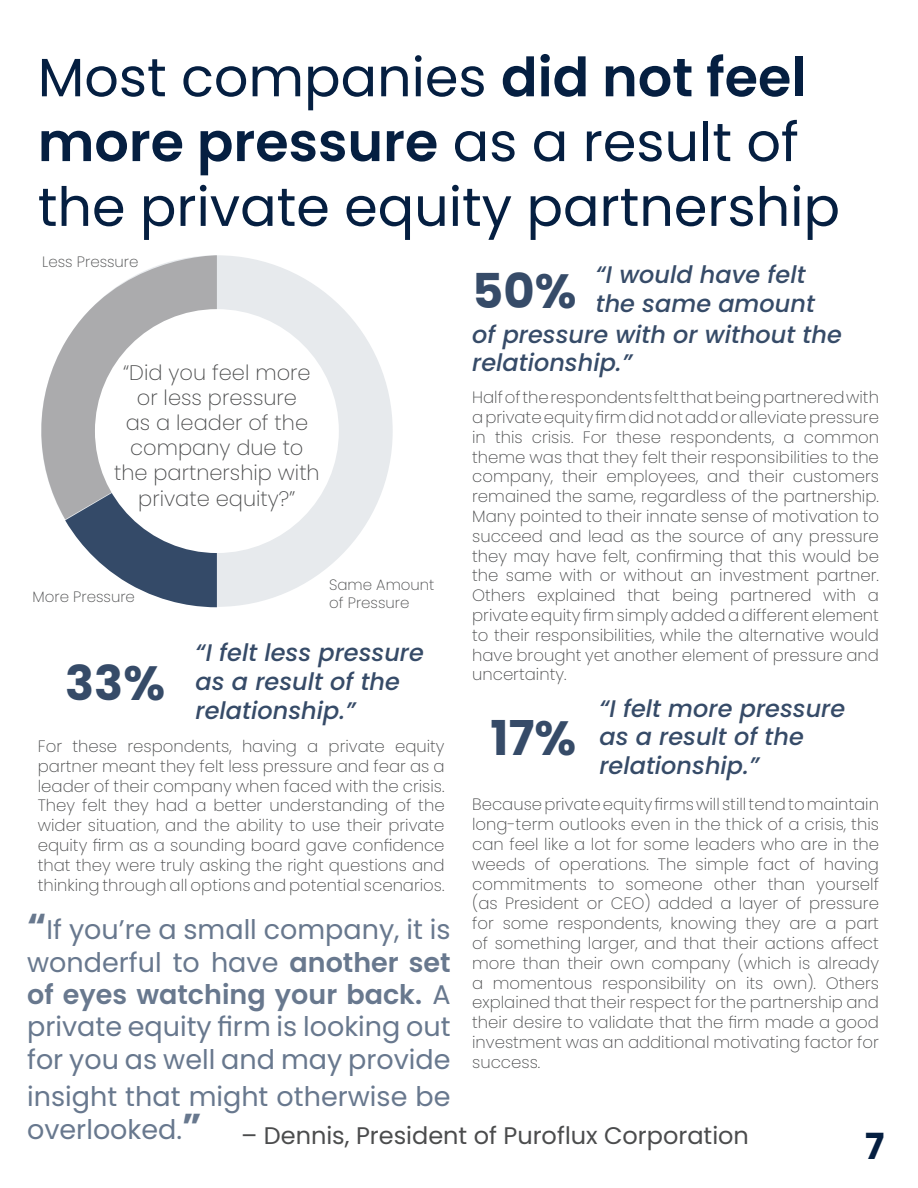
<style>
.page{position:relative;width:918px;height:1188px;background:#fff}
.page>*{position:absolute;margin:0;border:0;box-sizing:border-box;transform-origin:0 0}
.t1{font:54px/64.8px "Poppins";color:#051f41}
.t2{font:700 48px "Poppins";color:#364b68}
.t3{font:700 36px "Poppins";color:#051f41}
.t4{font:27px/32.4px "Poppins";color:#68788e;text-align:justify}
.t5{font:italic 500 24px/28.8px "Poppins";color:#364b68}
.t6{font:24px "Poppins";color:#4b4c4d}
.t7{font:200 21px/25.2px "Poppins";color:#4b4c4d;text-align:center}
.t8{font:200 16.5px/19.8px "Poppins";color:#4b4c4d;text-align:justify}
.t9{font:200 15px "Poppins";color:#4b4c4d}
.s1{font-weight:600}
.s2{font-weight:700;font-size:36px}
</style>
<div class="page">
<div style="left:41px;top:255px;width:352px;height:352px;background:#e7eaed;border-radius:50%"></div>
<svg style="left:65px;top:519px;width:152px;height:88px"></svg>
<svg style="left:41px;top:255px;width:176px;height:264px;fill:#ababad"></svg>
<div style="left:95px;top:309px;width:244px;height:244px;background:#fff;border-radius:50%"></div>
<p class="t1" style="left:38px;top:45px;width:804px">Most companies <span class="s1">did not feel more pressure</span> as a result of the private equity partnership</p>
<p class="t9" style="left:42px;top:253px;width:98px">Less Pressure</p>
<p class="t5" style="left:596px;top:261px;width:211px">“I would have felt</p>
<p class="t2" style="left:472px;top:264px;width:106px">50%</p>
<p class="t5" style="left:596px;top:289px;width:221px">the same amount</p>
<p class="t5" style="left:472px;top:320px;width:371px">of pressure with or without the relationship.”</p>
<p class="t7" style="left:114px;top:360px;width:207px">“Did you feel more or less pressure<br>as a leader of the company due to the partnership with private equity?”</p>
<p class="t8" style="left:472px;top:388px;width:408px">Half of the respondents felt that being partnered with a private equity firm did not add or alleviate pressure in this crisis. For these respondents, a common theme was that they felt their responsibilities to the company, their employees, and their customers remained the same, regardless of the partnership.<br>Many pointed to their innate sense of motivation to succeed and lead as the source of any pressure they may have felt, confirming that this would be the same with or without an investment partner.<br>Others explained that being partnered with a private equity firm simply added a different element to their responsibilities, while the alternative would have brought yet another element of pressure and uncertainty.</p>
<p class="t9" style="left:329px;top:576px;width:107px">Same Amount</p>
<p class="t9" style="left:32px;top:588px;width:104px">More Pressure</p>
<p class="t9" style="left:329px;top:594px;width:82px">of Pressure</p>
<p class="t5" style="left:196px;top:638px;width:230px">“I felt less pressure as a result of the relationship.”</p>
<p class="t2" style="left:65px;top:655px;width:101px">33%</p>
<p class="t8" style="left:38px;top:736px;width:408px">For these respondents, having a private equity partner meant they felt less pressure and fear as a leader of their company when faced with the crisis.<br>They felt they had a better understanding of the wider situation, and the ability to use their private equity firm as a sounding board gave confidence that they were truly asking the right questions and thinking through all options and potential scenarios.</p>
<p class="t5" style="left:599px;top:694px;width:247px">“I felt more pressure as a result of the relationship.”</p>
<p class="t2" style="left:491px;top:710px;width:87px">17%</p>
<p class="t8" style="left:472px;top:795px;width:408px">Because private equity firms will still tend to maintain long-term outlooks even in the thick of a crisis, this can feel like a lot for some leaders who are in the weeds of operations. The simple fact of having commitments to someone other than yourself (as President or CEO) added a layer of pressure for some respondents, knowing they are a part of something larger, and that their actions affect more than their own company (which is already a momentous responsibility on its own). Others explained that their respect for the partnership and their desire to validate that the firm made a good investment was an additional motivating factor for success.</p>
<p class="t4" style="left:27px;top:914px;width:425px"><span class="s2">“</span>If you’re a small company, it is wonderful to have <span class="s1">another set of eyes watching your back.</span> A private equity firm is looking out for you as well and may provide</p>
<p class="t4" style="left:27px;top:1081px;width:425px;line-height:33px">insight that might otherwise be overlooked.<span class="s2">”</span></p>
<p class="t6" style="left:241px;top:1122px;width:509px">– Dennis, President of Puroflux Corporation</p>
<p class="t3" style="left:865px;top:1126px;width:21px">7</p>
</div>
